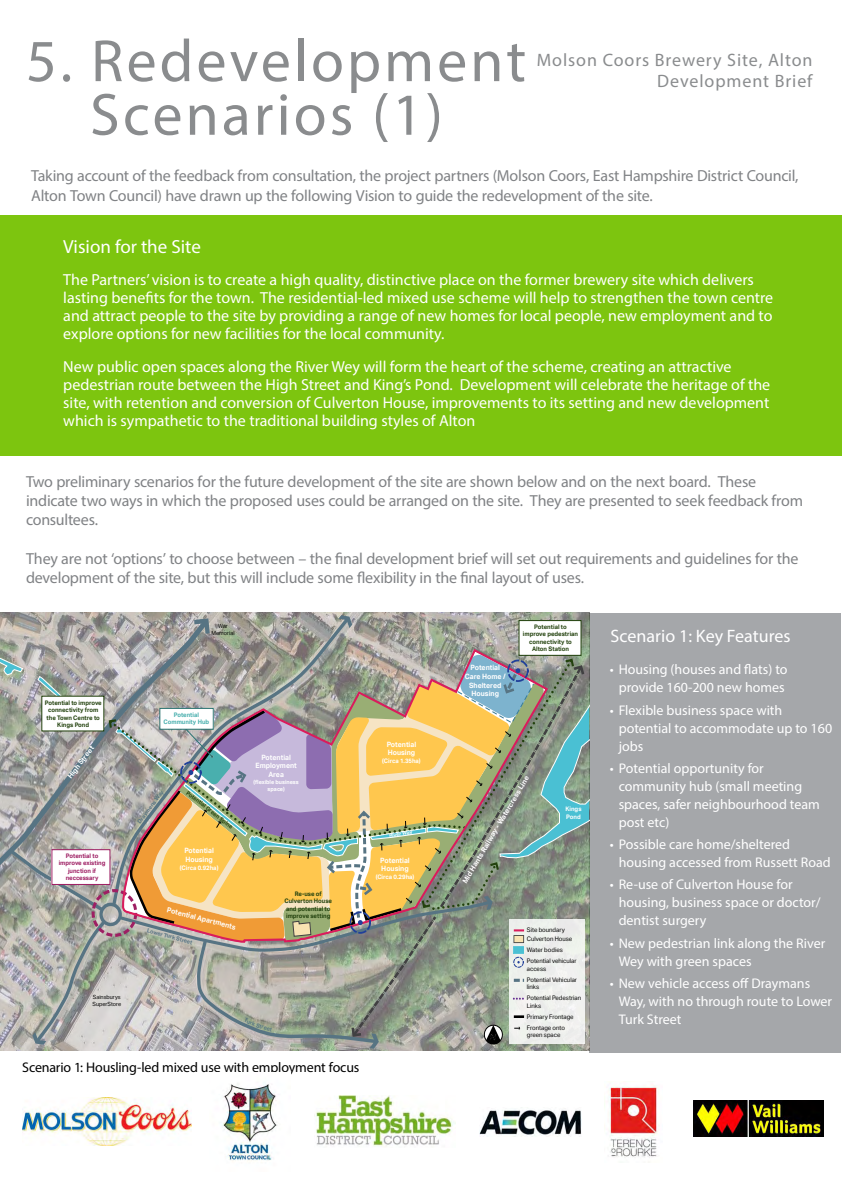
<style>
.page{position:relative;width:842px;height:1192px;background:#fff}
.page>*{position:absolute;margin:0;border:0;box-sizing:border-box;transform-origin:0 0}
.t1{font:60px "Myriad Pro";letter-spacing:.05em;color:#8a8c8e}
.t2{font:19px "Myriad Pro";color:#fff}
.t3{font:18px/21.6px "Myriad Pro";letter-spacing:.05em;color:#8a8c8e;text-align:right}
.t4{font:18px "Myriad Pro";color:#fff}
.t5{font:16px/18px "Myriad Pro";color:#fff}
.t6{font:16px/19.2px "Myriad Pro";letter-spacing:-.015em;color:#808285}
.t7{font:14px/18px "Myriad Pro";color:#fff}
.t8{font:14px "Myriad Pro";letter-spacing:-.01em;color:#000}
.t9{font:700 7.3px/8.8px "AECOM Sans";color:#fff;scale:.95 1}
.t10{font:700 7.25px "AECOM Sans";color:#fff;scale:.96 1}
.t11{font:700 7.05px "AECOM Sans";color:#fff}
.t12{font:700 6.25px/7.5px "AECOM Sans";color:#23420e;text-align:center;scale:.95 1}
.t13{font:6.25px/11.1px "AECOM Sans";color:#000;scale:.95 1}
.t14{font:700 6.25px/7.5px "AECOM Sans";color:#fff;scale:.95 1}
.t15{font:700 6.25px/7.5px "AECOM Sans";color:#9e1f63;text-align:center;scale:.95 1}
.t16{font:700 6.25px/7.5px "AECOM Sans";color:#49afae;text-align:center;scale:.95 1}
.t17{font:5.7px/6.8px "AECOM Sans";color:#000;scale:.95 1}
.t18{font:700 5.7px/6.8px "AECOM Sans";color:#fff;text-align:center;scale:.95 1}
.t19{font:700 5.7px "AECOM Sans";color:#577483;scale:.96 1}
.t20{font:700 5.6px "AECOM Sans";color:#23420e}
.t21{font:700 5.55px "AECOM Sans";color:#577483}
.t22{font:700 5.2px "AECOM Sans";color:#fff;scale:.96 1}
</style>
<div class="page">
<div style="left:589px;top:613px;width:251px;height:439px;background:#a5a7aa"></div>
<div style="left:1px;top:215px;width:841px;height:241px;background:#7dc50f"></div>
<img style="left:0;top:613px;width:589px;height:437px">
<svg style="left:110px;top:614px;width:242px;height:34px;background:#a09f97"></svg>
<svg style="left:339px;top:615px;width:13px;height:13px"></svg>
<svg style="left:0;top:615px;width:212px;height:33px;background:#a9a5a2"></svg>
<svg style="left:194px;top:618px;width:16px;height:16px"></svg>
<div style="left:519px;top:621px;width:62px;height:34px;background:#fff"></div>
<div style="left:519px;top:620px;width:62px;height:36px;border:1px solid #23420e"></div>
<img style="left:479px;top:1107px;width:102px;height:29px">
<img style="left:609px;top:1084px;width:50px;height:74px">
<img style="left:222px;top:1083px;width:56px;height:78px">
<img style="left:316px;top:1096px;width:139px;height:51px">
<img style="left:22px;top:1098px;width:169px;height:48px">
<img style="left:693px;top:1100px;width:131px;height:36px">
<svg style="left:0;top:648px;width:589px;height:401px;background:#b2ad97"></svg>
<h1 class="t1" style="left:26px;top:24px;width:501px">5. Redevelopment</h1>
<h1 class="t1" style="left:90px;top:78px;width:354px">Scenarios (1)</h1>
<p class="t3" style="left:537px;top:49px;width:277px">Molson Coors Brewery Site, Alton<br>Development Brief</p>
<p class="t6" style="left:31px;top:166px;width:769px">Taking account of the feedback from consultation, the project partners (Molson Coors, East Hampshire District Council,<br>Alton Town Council) have drawn up the following Vision to guide the redevelopment of the site.</p>
<p class="t2" style="left:63px;top:235px;width:139px">Vision for the Site</p>
<p class="t5" style="left:63px;top:271px;width:711px">The Partners’ vision is to create a high quality, distinctive place on the former brewery site which delivers lasting benefits for the town. The residential-led mixed use scheme will help to strengthen the town centre and attract people to the site by providing a range of new homes for local people, new employment and to explore options for new facilities for the local community.</p>
<p class="t5" style="left:63px;top:357px;width:708px">New public open spaces along the River Wey will form the heart of the scheme, creating an attractive pedestrian route between the High Street and King’s Pond. Development will celebrate the heritage of the site, with retention and conversion of Culverton House, improvements to its setting and new development which is sympathetic to the traditional building styles of Alton</p>
<p class="t6" style="left:26px;top:472px;width:778px">Two preliminary scenarios for the future development of the site are shown below and on the next board. These indicate two ways in which the proposed uses could be arranged on the site. They are presented to seek feedback from consultees.</p>
<p class="t6" style="left:26px;top:548px;width:774px">They are not ‘options’ to choose between – the final development brief will set out requirements and guidelines for the development of the site, but this will include some flexibility in the final layout of uses.</p>
<p class="t17" style="left:211px;top:623px;width:26px;text-align:center">War<br>Memorial</p>
<p class="t12" style="left:45px;top:699px;width:61px">Potential to improve connectivity from the Town Centre to<br>Kings Pond</p>
<p class="t11" style="left:66px;top:775px;width:40px;rotate:-53deg">High Street</p>
<p class="t15" style="left:59px;top:852px;width:51px">Potential to improve existing junction if neccessary</p>
<p class="t16" style="left:164px;top:711px;width:49px">Potential<br>Community Hub</p>
<p class="t21" style="left:136px;top:821px;width:41px;rotate:-53deg">Draymens Way</p>
<p class="t20" style="left:189px;top:790px;width:59px;rotate:38deg">Potential Green Spine</p>
<p class="t9" style="left:184px;top:846px;width:33px">Potential<br>Housing</p>
<p class="t14" style="left:180px;top:864px;width:42px">(Circa 0.92ha)</p>
<p class="t10" style="left:168px;top:906px;width:75px;rotate:14deg">Potential Apartments</p>
<p class="t19" style="left:148px;top:927px;width:50px;rotate:16deg">Lower Turk Street</p>
<p class="t9" style="left:255px;top:753px;width:45px;text-align:center">Potential<br>Employment<br>Area</p>
<p class="t18" style="left:254px;top:779px;width:49px">(flexible business space)</p>
<p class="t12" style="left:285px;top:890px;width:52px">Re-use of<br>Culverton House and potential to improve setting</p>
<p class="t9" style="left:387px;top:740px;width:33px">Potential<br>Housing</p>
<p class="t14" style="left:382px;top:757px;width:42px">(Circa 1.35ha)</p>
<p class="t22" style="left:389px;top:832px;width:26px;rotate:-7deg">River Wey</p>
<p class="t9" style="left:380px;top:856px;width:33px">Potential<br>Housing</p>
<p class="t14" style="left:376px;top:873px;width:42px">(Circa 0.29ha)</p>
<p class="t17" style="left:93px;top:993px;width:32px">Sainsburys<br>SuperStore</p>
<p class="t19" style="left:261px;top:1023px;width:15px;rotate:16deg">treet</p>
<p class="t8" style="left:22px;top:1058px;width:339px">Scenario 1: Housling-led mixed use with employment focus</p>
<p class="t9" style="left:465px;top:663px;width:45px;text-align:center">Potential<br>Care Home /<br>Sheltered<br>Housing</p>
<p class="t12" style="left:523px;top:623px;width:60px">Potential to improve pedestrian connectivity to<br>Alton Station</p>
<p class="t11" style="left:460px;top:880px;width:125px;rotate:-59deg">Mid Hants Railway - Watercress Line</p>
<p class="t14" style="left:565px;top:805px;width:18px">Kings<br>Pond</p>
<p class="t13" style="left:527px;top:925px;width:49px;line-height:9.1px">Site boundary<br>Culverton House</p>
<p class="t13" style="left:527px;top:944px;width:54px">Water bodies<br>Potential vehicular</p>
<p class="t13" style="left:527px;top:963px;width:54px">access<br>Potential Vehicular</p>
<p class="t13" style="left:527px;top:981px;width:59px">links<br>Potential Pedestrian</p>
<p class="t13" style="left:527px;top:1000px;width:51px">Links<br>Primary Frontage<br>Frontage onto</p>
<p class="t13" style="left:527px;top:1030px;width:37px">green space</p>
<p class="t4" style="left:611px;top:625px;width:181px">Scenario 1: Key Features</p>
<p class="t7" style="left:610px;top:661px;width:179px;text-align:center">• Housing (houses and flats) to provide 160-200 new homes</p>
<p class="t7" style="left:619px;top:701px;width:215px;text-indent:-9px">• Flexible business space with potential to accommodate up to 160 jobs</p>
<p class="t7" style="left:619px;top:759px;width:203px;text-indent:-9px">• Potential opportunity for community hub (small meeting spaces, safer neighbourhood team post etc)</p>
<p class="t7" style="left:619px;top:835px;width:214px;text-indent:-9px">• Possible care home/sheltered housing accessed from Russett Road</p>
<p class="t7" style="left:619px;top:876px;width:203px;text-indent:-9px">• Re-use of Culverton House for housing, business space or doctor/ dentist surgery</p>
<p class="t7" style="left:619px;top:934px;width:208px;text-indent:-9px">• New pedestrian link along the River<br>Wey with green spaces</p>
<p class="t7" style="left:619px;top:974px;width:215px;text-indent:-9px">• New vehicle access off Draymans<br>Way, with no through route to Lower<br>Turk Street</p>
</div>
